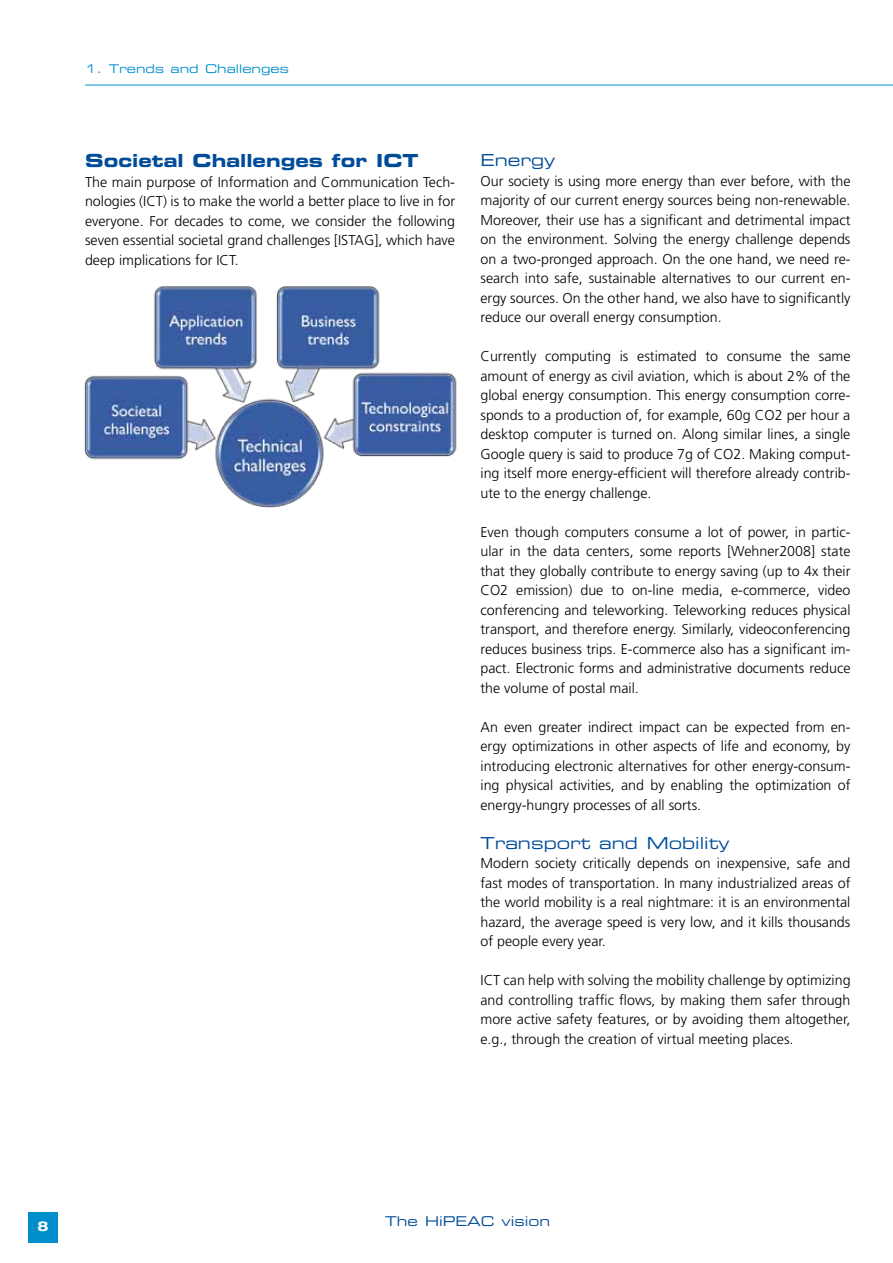
<style>
.page{position:relative;width:893px;height:1263px;background:#fff}
.page>*{position:absolute;margin:0;border:0;box-sizing:border-box;transform-origin:0 0}
.t1{font:18px "Eurostile Bold Extended Two";color:#004c98}
.t2{font:16.5px "Eurostile Extended Two";color:#004c98}
.t3{font:300 14.25px/19.5px "Frutiger";color:#000;text-align:justify}
.t4{font:13.5px "Eurostile Extended Two";color:#004c98}
.t5{font:700 expanded 13.5px "Helvetica Neue";color:#fff}
.t6{font:12px "Eurostile Extended Two";color:#008fcb}
</style>
<div class="page">
<div style="left:28px;top:1212px;width:29px;height:30px;background:#008fcb"></div>
<hr style="left:85px;top:85px;width:807px;height:1px;background:#008fcb">
<img style="left:84px;top:286px;width:373px;height:221px">
<p class="t6" style="left:85px;top:60px;width:205px">1. Trends and Challenges</p>
<p class="t1" style="left:85px;top:148px;width:335px">Societal Challenges for ICT</p>
<p class="t3" style="left:85px;top:172px;width:372px">The main purpose of Information and Communication Tech&shy;nologies (ICT) is to make the world a better place to live in for everyone. For decades to come, we consider the following seven essential societal grand challenges [ISTAG], which have deep implications for ICT.</p>
<p class="t2" style="left:480px;top:149px;width:76px">Energy</p>
<p class="t3" style="left:480px;top:171px;width:372px">Our society is using more energy than ever before, with the majority of our current energy sources being non-renewable.<br>Moreover, their use has a significant and detrimental impact on the environment. Solving the energy challenge depends on a two-pronged approach. On the one hand, we need re&shy;search into safe, sustainable alternatives to our current en&shy;ergy sources. On the other hand, we also have to significantly reduce our overall energy consumption.</p>
<p class="t3" style="left:480px;top:347px;width:371px">Currently computing is estimated to consume the same amount of energy as civil aviation, which is about 2% of the global energy consumption. This energy consumption corre&shy;sponds to a production of, for example, 60g CO2 per hour a desktop computer is turned on. Along similar lines, a single Google query is said to produce 7g of CO2. Making comput&shy;ing itself more energy-efficient will therefore already contrib&shy;ute to the energy challenge.</p>
<p class="t3" style="left:480px;top:522px;width:371px">Even though computers consume a lot of power, in partic&shy;ular in the data centers, some reports [Wehner2008] state that they globally contribute to energy saving (up to 4x their CO2 emission) due to on-line media, e-commerce, video conferencing and teleworking. Teleworking reduces physical transport, and therefore energy. Similarly, videoconferencing reduces business trips. E-commerce also has a significant im&shy;pact. Electronic forms and administrative documents reduce the volume of postal mail.</p>
<p class="t3" style="left:480px;top:717px;width:371px">An even greater indirect impact can be expected from en&shy;ergy optimizations in other aspects of life and economy, by introducing electronic alternatives for other energy-consum&shy;ing physical activities, and by enabling the optimization of energy-hungry processes of all sorts.</p>
<p class="t2" style="left:480px;top:831px;width:250px">Transport and Mobility</p>
<p class="t3" style="left:480px;top:854px;width:371px">Modern society critically depends on inexpensive, safe and fast modes of transportation. In many industrialized areas of the world mobility is a real nightmare: it is an environmental hazard, the average speed is very low, and it kills thousands of people every year.</p>
<p class="t3" style="left:480px;top:971px;width:372px">ICT can help with solving the mobility challenge by optimizing and controlling traffic flows, by making them safer through more active safety features, or by avoiding them altogether, e.g., through the creation of virtual meeting places.</p>
<p class="t5" style="left:38px;top:1218px;width:13px">8</p>
<p class="t4" style="left:385px;top:1212px;width:167px">The HiPEAC vision</p>
</div>
